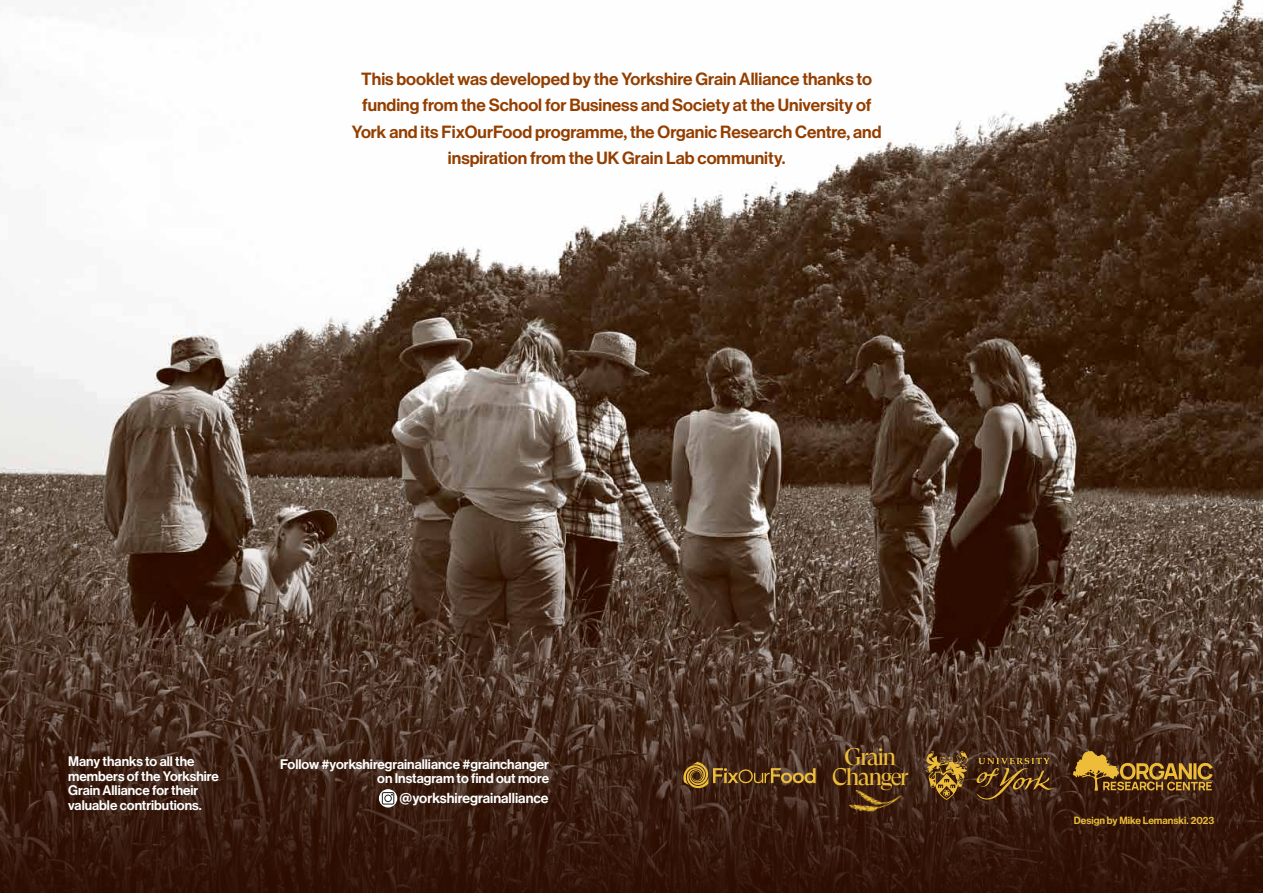
<style>
.page{position:relative;width:1263px;height:893px;background:#fff}
.page>*{position:absolute;margin:0;border:0;box-sizing:border-box;transform-origin:0 0}
.t1{font:23.85px/20.1px "GT Super Display";letter-spacing:-.08em;color:#edbd3a;text-align:center}
.t2{font:500 17.25px/26.4px "Haas Grot Disp R 65";color:#943e00;text-align:center}
.t3{font:500 14.17px "Haas Grot Disp R 65";color:#fff}
.t4{font:500 13.58px/14.6px "Haas Grot Disp R 65";color:#fff}
.t5{font:500 10.27px "Haas Grot Disp R 65";color:#edbd3a}
</style>
<div class="page">
<img style="left:0;top:0;width:1263px;height:506px">
<svg style="left:0;top:506px;width:1263px;height:387px;background:#493023"></svg>
<svg style="left:683px;top:762px;width:132px;height:26px;background:#6b4b21"></svg>
<svg style="left:976px;top:758px;width:77px;height:42px;background:#5c3d1b"></svg>
<svg style="left:925px;top:751px;width:43px;height:49px;background:#7d5a25"></svg>
<img style="left:841px;top:766px;width:63px;height:65px">
<svg style="left:1073px;top:751px;width:140px;height:40px;background:#7a571f"></svg>
<svg style="left:379px;top:789px;width:18px;height:18px"></svg>
<div style="left:382px;top:792px;width:12px;height:12px;border:1px solid #1d1d1b"></div>
<div style="left:384px;top:795px;width:8px;height:7px;border:1px solid #1d1d1b;border-radius:50%"></div>
<p class="t2" style="left:352px;top:66px;width:531px">This booklet was developed by the Yorkshire Grain Alliance thanks to funding from the School for Business and Society at the University of York and its FixOurFood programme, the Organic Research Centre, and inspiration from the UK Grain Lab community.</p>
<p class="t4" style="left:68px;top:754px;width:152px">Many thanks to all the members of the Yorkshire<br>Grain Alliance for their valuable contributions.</p>
<h1 class="t1" style="left:832px;top:748px;width:78px">Grain<br>Changer</h1>
<p class="t4" style="left:280px;top:757px;width:270px;text-align:right">Follow #yorkshiregrainalliance #grainchanger on Instagram to find out more</p>
<p class="t3" style="left:400px;top:789px;width:151px">@yorkshiregrainalliance</p>
<p class="t5" style="left:1074px;top:815px;width:142px">Design by Mike Lemanski. 2023</p>
</div>
